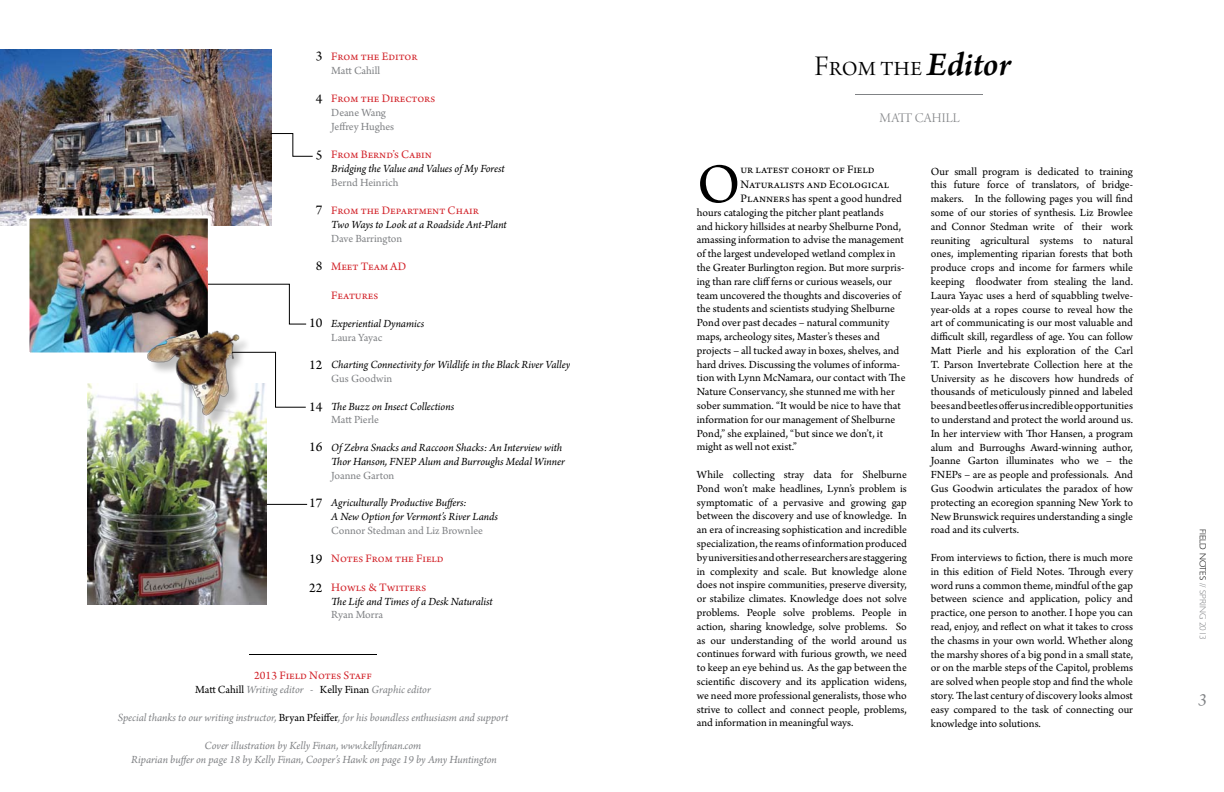
<style>
.page{position:relative;width:1224px;height:792px;background:#fff}
.page>*{position:absolute;margin:0;border:0;box-sizing:border-box;transform-origin:0 0}
.t1{font:58.6px "Arno Pro";color:#000}
.t2{font:30px "Arno Pro Light Display";color:#000}
.t3{font:italic 18px "Arno Pro";color:#808285}
.t4{font:14px/28.8px "Arno Pro";color:#000}
.t5{font:14px "Arno Pro Light Display";letter-spacing:.025em;color:#808285}
.t6{font:12px "Arno Pro";color:#d2232a}
.t7{font:12px/14.4px "Arno Pro";color:#000}
.t8{font:11.5px/13.8px "Arno Pro";letter-spacing:.005em;color:#000;text-align:justify}
.t9{font:italic 11.5px/13.8px "Arno Pro";color:#000}
.t10{font:italic 11.5px/13.8px "Arno Pro";color:#808285;text-align:center}
.t11{font:11.5px/13.8px "Arno Pro";letter-spacing:-.01em;color:#808285}
.t12{font:italic 11.5px "Arno Pro";letter-spacing:-.025em;color:#000}
.t13{font:300 9px "Gill Sans";color:#808285}
.s1{font-style:normal;color:#000}
.s2{font-style:normal}
.s3{font-family:"Arno Pro";font-weight:600;font-style:italic;font-size:35px}
.s4{font-size:12px}
.s5{color:#000}
</style>
<div class="page">
<hr style="left:855px;top:94px;width:128px;height:1px;background:#808285">
<img style="left:0;top:49px;width:272px;height:177px">
<img style="left:88px;top:383px;width:179px;height:222px">
<img style="left:30px;top:220px;width:177px;height:132px">
<div style="left:26px;top:216px;width:185px;height:140px;border:3px solid #fff"></div>
<div style="left:148px;top:331px;width:130px;height:143px;background:#000;opacity:.25"></div>
<img style="left:144px;top:307px;width:100px;height:113px">
<svg style="left:270px;top:133px;width:43px;height:24px"></svg>
<svg style="left:207px;top:284px;width:100px;height:41px"></svg>
<svg style="left:232px;top:352px;width:74px;height:56px"></svg>
<hr style="left:267px;top:504px;width:40px;height:1px;background:#000">
<hr style="left:249px;top:654px;width:128px;height:1px;background:#000">
<p class="t4" style="left:316px;top:43px;width:8px">3</p>
<p class="t6" style="left:331px;top:50px;width:88px">From the Editor</p>
<p class="t11" style="left:331px;top:64px;width:51px">Matt Cahill</p>
<p class="t6" style="left:331px;top:92px;width:106px">From the Directors</p>
<p class="t11" style="left:331px;top:106px;width:64px">Deane Wang<br>Jeffrey Hughes</p>
<p class="t6" style="left:331px;top:148px;width:102px">From Bernd’s Cabin</p>
<p class="t12" style="left:331px;top:162px;width:175px">Bridging the Value and Values of My Forest</p>
<p class="t11" style="left:331px;top:176px;width:69px">Bernd Heinrich</p>
<p class="t6" style="left:331px;top:204px;width:149px">From the Department Chair</p>
<p class="t9" style="left:331px;top:218px;width:177px">Two Ways to Look at a Roadside Ant-Plant</p>
<p class="t11" style="left:331px;top:232px;width:73px">Dave Barrington</p>
<p class="t6" style="left:331px;top:259px;width:77px">Meet Team AD</p>
<p class="t6" style="left:331px;top:288px;width:48px">Features</p>
<p class="t9" style="left:331px;top:317px;width:94px">Experiential Dynamics</p>
<p class="t11" style="left:331px;top:331px;width:53px">Laura Yayac</p>
<p class="t9" style="left:331px;top:358px;width:241px">Charting Connectivity for Wildlife in the Black River Valley</p>
<p class="t11" style="left:331px;top:372px;width:63px">Gus Goodwin</p>
<p class="t9" style="left:331px;top:400px;width:124px">The Buzz on Insect Collections</p>
<p class="t11" style="left:331px;top:414px;width:49px">Matt Pierle</p>
<p class="t9" style="left:331px;top:441px;width:235px">Of Zebra Snacks and Raccoon Shacks: An Interview with<br>Thor Hanson, FNEP Alum and Burroughs Medal Winner</p>
<p class="t11" style="left:331px;top:469px;width:65px">Joanne Garton</p>
<p class="t9" style="left:331px;top:496px;width:168px">Agriculturally Productive Buffers:<br>A New Option for Vermont’s River Lands</p>
<p class="t11" style="left:331px;top:524px;width:153px">Connor Stedman and Liz Brownlee</p>
<p class="t6" style="left:331px;top:552px;width:114px">Notes From the Field</p>
<p class="t6" style="left:331px;top:580px;width:96px">Howls &amp; Twitters</p>
<p class="t9" style="left:331px;top:595px;width:163px">The Life and Times of a Desk Naturalist</p>
<p class="t11" style="left:331px;top:609px;width:53px">Ryan Morra</p>
<p class="t4" style="left:316px;top:85px;width:8px">4</p>
<p class="t4" style="left:316px;top:141px;width:8px">5</p>
<p class="t4" style="left:316px;top:196px;width:8px">7</p>
<p class="t4" style="left:316px;top:252px;width:8px">8</p>
<p class="t4" style="left:309px;top:309px;width:15px">10</p>
<p class="t4" style="left:309px;top:351px;width:15px">12</p>
<p class="t4" style="left:309px;top:393px;width:15px">14</p>
<p class="t4" style="left:309px;top:433px;width:15px">16</p>
<p class="t4" style="left:309px;top:489px;width:15px">17</p>
<p class="t4" style="left:309px;top:545px;width:15px">19<br>22</p>
<p class="t6" style="left:254px;top:669px;width:119px">2013 Field Notes Staff</p>
<p class="t10" style="left:195px;top:683px;width:237px"><span class="s1">Matt Cahill</span> Writing editor <span class="s2">-</span> <span class="s1">Kelly Finan</span> Graphic editor</p>
<p class="t10" style="left:118px;top:712px;width:392px">Special thanks to our writing instructor, <span class="s1">Bryan Pfeiffer</span>, for his boundless enthusiasm and support</p>
<p class="t10" style="left:131px;top:739px;width:367px">Cover illustration by Kelly Finan, www.kellyfinan.com<br>Riparian buffer on page 18 by Kelly Finan, Cooper’s Hawk on page 19 by Amy Huntington</p>
<h2 class="t2" style="left:814px;top:50px;width:198px">From the <span class="s3">Editor</span></h2>
<p class="t5" style="left:880px;top:110px;width:80px">Matt Cahill</p>
<h1 class="t1" style="left:697px;top:151px;width:45px">O</h1>
<p class="t7" style="left:741px;top:163px;width:150px">ur latest cohort of Field<br>Naturalists and Ecological</p>
<p class="t8" style="left:697px;top:192px;width:210px;text-align:left;text-indent:44px"><span class="s4">Planners</span> has spent a good hundred hours cataloging the pitcher plant peatlands<br>and hickory hillsides at nearby Shelburne Pond, amassing information to advise the management of the largest undeveloped wetland complex in the Greater Burlington region. But more surpris&shy;ing than rare cliff ferns or curious weasels, our team uncovered the thoughts and discoveries of the students and scientists studying Shelburne Pond over past decades – natural community maps, archeology sites, Master’s theses and projects – all tucked away in boxes, shelves, and hard drives. Discussing the volumes of informa&shy;tion with Lynn McNamara, our contact with The Nature Conservancy, she stunned me with her sober summation. “It would be nice to have that information for our management of Shelburne Pond,” she explained, “but since we don’t, it might as well not exist.”</p>
<p class="t8" style="left:697px;top:468px;width:212px">While collecting stray data for Shelburne Pond won’t make headlines, Lynn’s problem is symptomatic of a pervasive and growing gap between the discovery and use of knowledge. In an era of increasing sophistication and incredible specialization, the reams of information produced by universities and other researchers are staggering in complexity and scale. But knowledge alone does not inspire communities, preserve diversity, or stabilize climates. Knowledge does not solve problems. People solve problems. People in action, sharing knowledge, solve problems. So as our understanding of the world around us continues forward with furious growth, we need to keep an eye behind us. As the gap between the scientific discovery and its application widens, we need more professional generalists, those who strive to collect and connect people, problems, and information in meaningful ways.</p>
<p class="t8" style="left:931px;top:165px;width:205px">Our small program is dedicated to training this future force of translators, of bridge&shy;makers. In the following pages you will find some of our stories of synthesis. Liz Browlee and Connor Stedman write of their work reuniting agricultural systems to natural ones, implementing riparian forests that both produce crops and income for farmers while keeping floodwater from stealing the land.<br>Laura Yayac uses a herd of squabbling twelve&shy;year-olds at a ropes course to reveal how the art of communicating is our most valuable and difficult skill, regardless of age. You can follow Matt Pierle and his exploration of the Carl T. Parson Invertebrate Collection here at the University as he discovers how hundreds of thousands of meticulously pinned and labeled bees and beetles offer us incredible opportunities to understand and protect the world around us.<br>In her interview with Thor Hansen, a program alum and Burroughs Award-winning author, Joanne Garton illuminates who we – the FNEPs – are as people and professionals. And Gus Goodwin articulates the paradox of how protecting an ecoregion spanning New York to New Brunswick requires understanding a single road and its culverts.</p>
<p class="t8" style="left:931px;top:551px;width:204px">From interviews to fiction, there is much more in this edition of Field Notes. Through every word runs a common theme, mindful of the gap between science and application, policy and practice, one person to another. I hope you can read, enjoy, and reflect on what it takes to cross the chasms in your own world. Whether along the marshy shores of a big pond in a small state, or on the marble steps of the Capitol, problems are solved when people stop and find the whole story. The last century of discovery looks almost easy compared to the task of connecting our knowledge into solutions.</p>
<p class="t13" style="left:1208px;top:529px;width:112px;rotate:90deg"><span class="s5">Field Notes</span> // SPRING 2013</p>
<h3 class="t3" style="left:1198px;top:689px;width:10px">3</h3>
</div>
